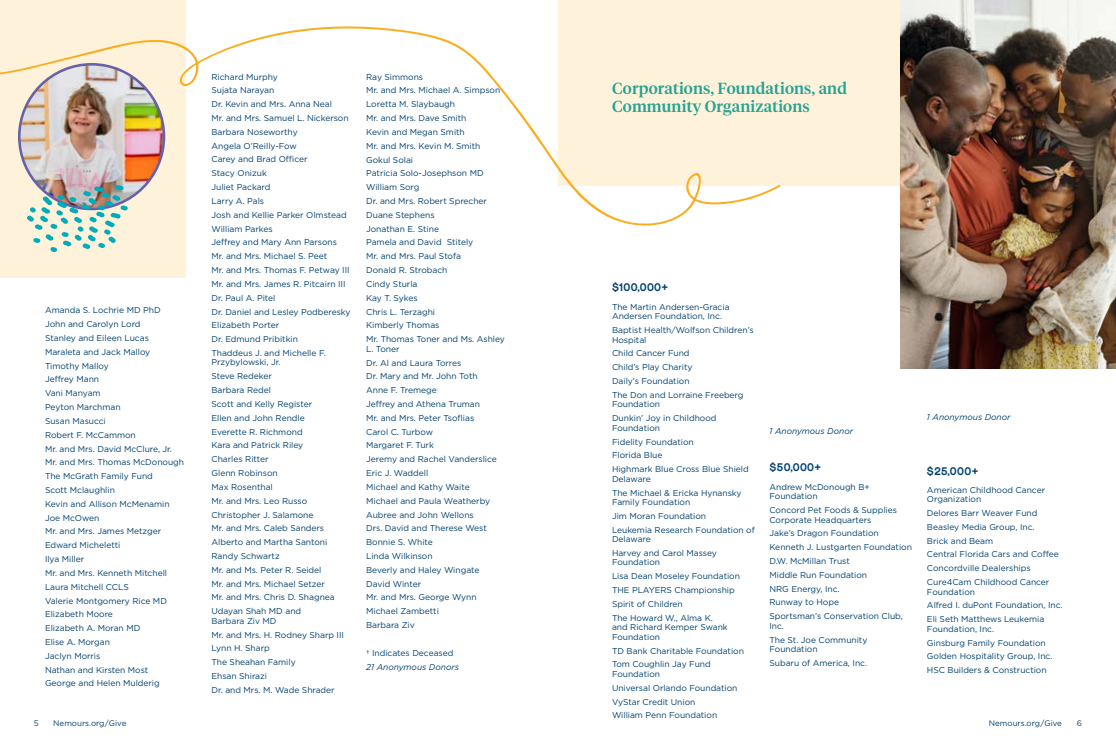
<style>
.page{position:relative;width:1116px;height:756px;background:#fff}
.page>*{position:absolute;margin:0;border:0;box-sizing:border-box;transform-origin:0 0}
.t1{font:500 16px/18px "Tiempos Headline";letter-spacing:.01em;color:#27a393}
.t2{font:800 11px "Athletics";letter-spacing:.03em;color:#00416e}
.t3{font:8.5px/13.8px "Gotham";letter-spacing:-.005em;color:#00416e}
.t4{font:italic 8.5px "Gotham";letter-spacing:-.005em;color:#00416e}
.t5{font:8px "Gotham";color:#00416e}
</style>
<div class="page">
<div style="left:0;top:0;width:185px;height:278px;background:#fff2db"></div>
<img style="left:900px;top:0;width:216px;height:369px">
<svg style="left:33px;top:227px;width:83px;height:25px"></svg>
<div style="left:558px;top:0;width:342px;height:185px;background:#fff2db"></div>
<svg style="left:0;top:25px;width:781px;height:202px"></svg>
<p class="t3" style="left:211px;top:69px;width:141px">Richard Murphy<br>Sujata Narayan<br>Dr. Kevin and Mrs. Anna Neal<br>Mr. and Mrs. Samuel L. Nickerson<br>Barbara Noseworthy<br>Angela O’Reilly-Fow<br>Carey and Brad Officer<br>Stacy Onizuk<br>Juliet Packard<br>Larry A. Pals<br>Josh and Kellie Parker Olmstead<br>William Parkes<br>Jeffrey and Mary Ann Parsons<br>Mr. and Mrs. Michael S. Peet<br>Mr. and Mrs. Thomas F. Petway III<br>Mr. and Mrs. James R. Pitcairn III<br>Dr. Paul A. Pitel<br>Dr. Daniel and Lesley Podberesky<br>Elizabeth Porter<br>Dr. Edmund Pribitkin<br>Thaddeus J. and Michelle F.</p>
<p class="t3" style="left:211px;top:355px;width:125px">Przybylowski, Jr.<br>Steve Redeker<br>Barbara Redel<br>Scott and Kelly Register<br>Ellen and John Rendle<br>Everette R. Richmond<br>Kara and Patrick Riley<br>Charles Ritter<br>Glenn Robinson<br>Max Rosenthal<br>Mr. and Mrs. Leo Russo<br>Christopher J. Salamone<br>Mr. and Mrs. Caleb Sanders<br>Alberto and Martha Santoni<br>Randy Schwartz<br>Mr. and Ms. Peter R. Seidel<br>Mr. and Mrs. Michael Setzer<br>Mr. and Mrs. Chris D. Shagnea<br>Udayan Shah MD and</p>
<p class="t3" style="left:211px;top:614px;width:134px">Barbara Ziv MD<br>Mr. and Mrs. H. Rodney Sharp III<br>Lynn H. Sharp<br>The Sheahan Family<br>Ehsan Shirazi<br>Dr. and Mrs. M. Wade Shrader</p>
<p class="t3" style="left:366px;top:70px;width:140px">Ray Simmons<br>Mr. and Mrs. Michael A. Simpson<br>Loretta M. Slaybaugh<br>Mr. and Mrs. Dave Smith<br>Kevin and Megan Smith<br>Mr. and Mrs. Kevin M. Smith<br>Gokul Solai<br>Patricia Solo-Josephson MD<br>William Sorg<br>Dr. and Mrs. Robert Sprecher<br>Duane Stephens<br>Jonathan E. Stine<br>Pamela and David Stitely<br>Mr. and Mrs. Paul Stofa<br>Donald R. Strobach<br>Cindy Sturla<br>Kay T. Sykes<br>Chris L. Terzaghi<br>Kimberly Thomas<br>Mr. Thomas Toner and Ms. Ashley</p>
<p class="t3" style="left:366px;top:342px;width:132px">L. Toner<br>Dr. Al and Laura Torres<br>Dr. Mary and Mr. John Toth<br>Anne F. Tremege<br>Jeffrey and Athena Truman<br>Mr. and Mrs. Peter Tsoflias<br>Carol C. Turbow<br>Margaret F. Turk<br>Jeremy and Rachel Vanderslice<br>Eric J. Waddell<br>Michael and Kathy Waite<br>Michael and Paula Weatherby<br>Aubree and John Wellons<br>Drs. David and Therese West<br>Bonnie S. White<br>Linda Wilkinson<br>Beverly and Haley Wingate<br>David Winter<br>Mr. and Mrs. George Wynn<br>Michael Zambetti<br>Barbara Ziv</p>
<p class="t3" style="left:366px;top:646px;width:89px">† Indicates Deceased</p>
<p class="t4" style="left:366px;top:661px;width:94px">21 Anonymous Donors</p>
<h1 class="t1" style="left:612px;top:78px;width:237px">Corporations, Foundations, and<br>Community Organizations</h1>
<p class="t2" style="left:612px;top:281px;width:58px">$100,000+</p>
<p class="t3" style="left:612px;top:302px;width:119px;line-height:9.5px">The Martin Andersen-Gracia<br>Andersen Foundation, Inc.</p>
<p class="t3" style="left:612px;top:325px;width:143px;line-height:9.5px">Baptist Health/Wolfson Children’s<br>Hospital</p>
<p class="t3" style="left:612px;top:346px;width:133px">Child Cancer Fund<br>Child’s Play Charity<br>Daily’s Foundation<br>The Don and Lorraine Freeberg</p>
<p class="t3" style="left:612px;top:397px;width:106px">Foundation<br>Dunkin’ Joy in Childhood</p>
<p class="t3" style="left:612px;top:421px;width:138px">Foundation<br>Fidelity Foundation<br>Florida Blue<br>Highmark Blue Cross Blue Shield</p>
<p class="t3" style="left:612px;top:472px;width:131px">Delaware<br>The Michael &amp; Ericka Hynansky</p>
<p class="t3" style="left:612px;top:495px;width:144px">Family Foundation<br>Jim Moran Foundation<br>Leukemia Research Foundation of</p>
<p class="t3" style="left:612px;top:532px;width:106px">Delaware<br>Harvey and Carol Massey</p>
<p class="t3" style="left:612px;top:555px;width:129px">Foundation<br>Lisa Dean Moseley Foundation<br>THE PLAYERS Championship<br>Spirit of Children<br>The Howard W., Alma K.</p>
<p class="t3" style="left:612px;top:622px;width:117px;line-height:9.5px">and Richard Kemper Swank<br>Foundation</p>
<p class="t3" style="left:612px;top:644px;width:133px">TD Bank Charitable Foundation<br>Tom Coughlin Jay Fund</p>
<p class="t3" style="left:612px;top:667px;width:127px">Foundation<br>Universal Orlando Foundation<br>VyStar Credit Union<br>William Penn Foundation</p>
<p class="t3" style="left:45px;top:303px;width:141px">Amanda S. Lochrie MD PhD<br>John and Carolyn Lord<br>Stanley and Eileen Lucas<br>Maraleta and Jack Malloy<br>Timothy Malloy<br>Jeffrey Mann<br>Vani Manyam<br>Peyton Marchman<br>Susan Masucci<br>Robert F. McCammon<br>Mr. and Mrs. David McClure, Jr.<br>Mr. and Mrs. Thomas McDonough<br>The McGrath Family Fund<br>Scott Mclaughlin<br>Kevin and Allison McMenamin<br>Joe McOwen<br>Mr. and Mrs. James Metzger<br>Edward Micheletti<br>Ilya Miller<br>Mr. and Mrs. Kenneth Mitchell<br>Laura Mitchell CCLS<br>Valerie Montgomery Rice MD<br>Elizabeth Moore<br>Elizabeth A. Moran MD<br>Elise A. Morgan<br>Jaclyn Morris<br>Nathan and Kirsten Most<br>George and Helen Mulderig</p>
<p class="t4" style="left:927px;top:412px;width:85px">1 Anonymous Donor</p>
<p class="t4" style="left:769px;top:426px;width:85px">1 Anonymous Donor</p>
<p class="t2" style="left:770px;top:461px;width:53px">$50,000+</p>
<p class="t3" style="left:770px;top:482px;width:102px;line-height:9.5px">Andrew McDonough B+<br>Foundation</p>
<p class="t3" style="left:770px;top:505px;width:129px;line-height:9.5px">Concord Pet Foods &amp; Supplies<br>Corporate Headquarters</p>
<p class="t3" style="left:770px;top:526px;width:144px">Jake’s Dragon Foundation<br>Kenneth J. Lustgarten Foundation<br>D.W. McMillan Trust<br>Middle Run Foundation<br>NRG Energy, Inc.<br>Runway to Hope<br>Sportsman’s Conservation Club,</p>
<p class="t3" style="left:770px;top:619px;width:99px">Inc.<br>The St. Joe Community</p>
<p class="t3" style="left:770px;top:642px;width:99px">Foundation<br>Subaru of America, Inc.</p>
<p class="t2" style="left:927px;top:465px;width:53px">$25,000+</p>
<p class="t3" style="left:927px;top:485px;width:120px;line-height:9.5px">American Childhood Cancer<br>Organization</p>
<p class="t3" style="left:927px;top:506px;width:133px">Delores Barr Weaver Fund<br>Beasley Media Group, Inc.<br>Brick and Beam<br>Central Florida Cars and Coffee<br>Concordville Dealerships<br>Cure4Cam Childhood Cancer</p>
<p class="t3" style="left:927px;top:585px;width:137px">Foundation<br>Alfred I. duPont Foundation, Inc.<br>Eli Seth Matthews Leukemia</p>
<p class="t3" style="left:927px;top:622px;width:127px">Foundation, Inc.<br>Ginsburg Family Foundation<br>Golden Hospitality Group, Inc.<br>HSC Builders &amp; Construction</p>
<p class="t5" style="left:34px;top:718px;width:6px">5</p>
<p class="t5" style="left:53px;top:718px;width:75px">Nemours.org/Give</p>
<p class="t5" style="left:989px;top:718px;width:75px">Nemours.org/Give</p>
<p class="t5" style="left:1077px;top:718px;width:7px">6</p>
</div>
